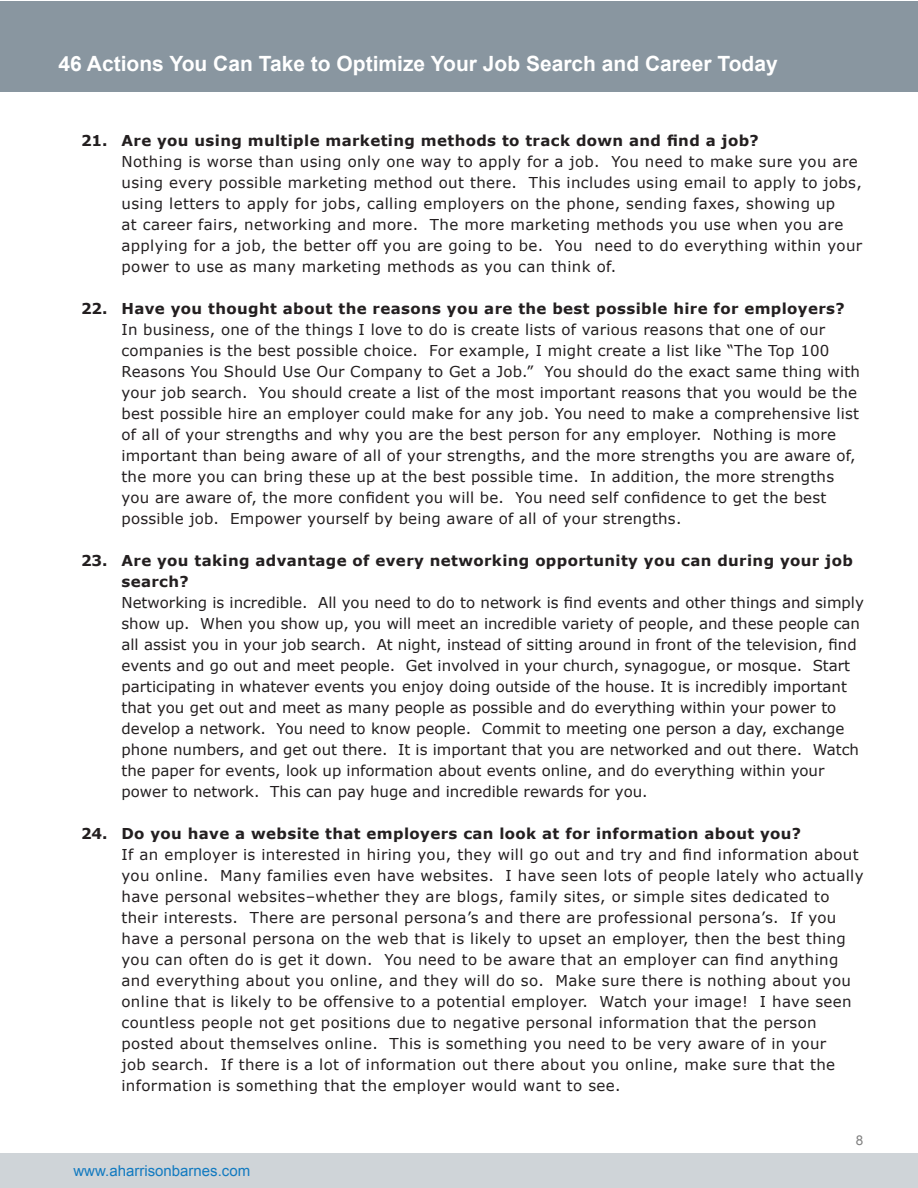
<style>
.page{position:relative;width:918px;height:1188px;background:#fff}
.page>*{position:absolute;margin:0;border:0;box-sizing:border-box;transform-origin:0 0}
.t1{font:700 21px "Arial";color:#fff}
.Paragraph_Style_6{font:15px/21px "Verdana";letter-spacing:.015em;color:#231f20}
.t2{font:15px "Arial";color:#127ac0}
.t3{font:700 15px "Verdana";color:#231f20}
.t4{font:13.5px "Arial";color:#808080}
.s1{font-weight:700}
</style>
<div class="page">
<div style="left:0;top:1px;width:918px;height:91px;background:#8996a0"></div>
<div style="left:0;top:1154px;width:918px;height:34px;background:#cfd4d8"></div>
<h1 class="t1" style="left:58px;top:50px;width:721px">46 Actions You Can Take to Optimize Your Job Search and Career Today</h1>
<p class="t3" style="left:81px;top:131px;width:28px">21.</p>
<p class="t3" style="left:81px;top:299px;width:28px">22.</p>
<p class="t3" style="left:81px;top:551px;width:28px">23.</p>
<p class="t3" style="left:81px;top:824px;width:28px">24.</p>
<p class="Paragraph_Style_6" style="left:122px;top:130px;width:742px"><span class="s1">Are you using multiple marketing methods to track down and find a job?<br></span>Nothing is worse than using only one way to apply for a job. You need to make sure you are using every possible marketing method out there. This includes using email to apply to jobs, using letters to apply for jobs, calling employers on the phone, sending faxes, showing up<br>at career fairs, networking and more. The more marketing methods you use when you are applying for a job, the better off you are going to be. You need to do everything within your power to use as many marketing methods as you can think of.</p>
<p class="Paragraph_Style_6" style="left:122px;top:298px;width:740px"><span class="s1">Have you thought about the reasons you are the best possible hire for employers?<br></span>In business, one of the things I love to do is create lists of various reasons that one of our companies is the best possible choice. For example, I might create a list like “The Top 100<br>Reasons You Should Use Our Company to Get a Job.” You should do the exact same thing with your job search. You should create a list of the most important reasons that you would be the best possible hire an employer could make for any job. You need to make a comprehensive list of all of your strengths and why you are the best person for any employer. Nothing is more important than being aware of all of your strengths, and the more strengths you are aware of, the more you can bring these up at the best possible time. In addition, the more strengths you are aware of, the more confident you will be. You need self confidence to get the best possible job. Empower yourself by being aware of all of your strengths.</p>
<p class="Paragraph_Style_6" style="left:122px;top:550px;width:744px"><span class="s1">Are you taking advantage of every networking opportunity you can during your job search?<br></span>Networking is incredible. All you need to do to network is find events and other things and simply show up. When you show up, you will meet an incredible variety of people, and these people can all assist you in your job search. At night, instead of sitting around in front of the television, find events and go out and meet people. Get involved in your church, synagogue, or mosque. Start participating in whatever events you enjoy doing outside of the house. It is incredibly important that you get out and meet as many people as possible and do everything within your power to develop a network. You need to know people. Commit to meeting one person a day, exchange phone numbers, and get out there. It is important that you are networked and out there. Watch the paper for events, look up information about events online, and do everything within your power to network. This can pay huge and incredible rewards for you.</p>
<p class="Paragraph_Style_6" style="left:122px;top:823px;width:744px"><span class="s1">Do you have a website that employers can look at for information about you?<br></span>If an employer is interested in hiring you, they will go out and try and find information about you online. Many families even have websites. I have seen lots of people lately who actually have personal websites–whether they are blogs, family sites, or simple sites dedicated to their interests. There are personal persona’s and there are professional persona’s. If you have a personal persona on the web that is likely to upset an employer, then the best thing you can often do is get it down. You need to be aware that an employer can find anything and everything about you online, and they will do so. Make sure there is nothing about you online that is likely to be offensive to a potential employer. Watch your image! I have seen countless people not get positions due to negative personal information that the person posted about themselves online. This is something you need to be very aware of in your<br>job search. If there is a lot of information out there about you online, make sure that the information is something that the employer would want to see.</p>
<p class="t4" style="left:856px;top:1131px;width:9px">8</p>
<p class="t2" style="left:74px;top:1161px;width:178px">www.aharrisonbarnes.com</p>
</div>
